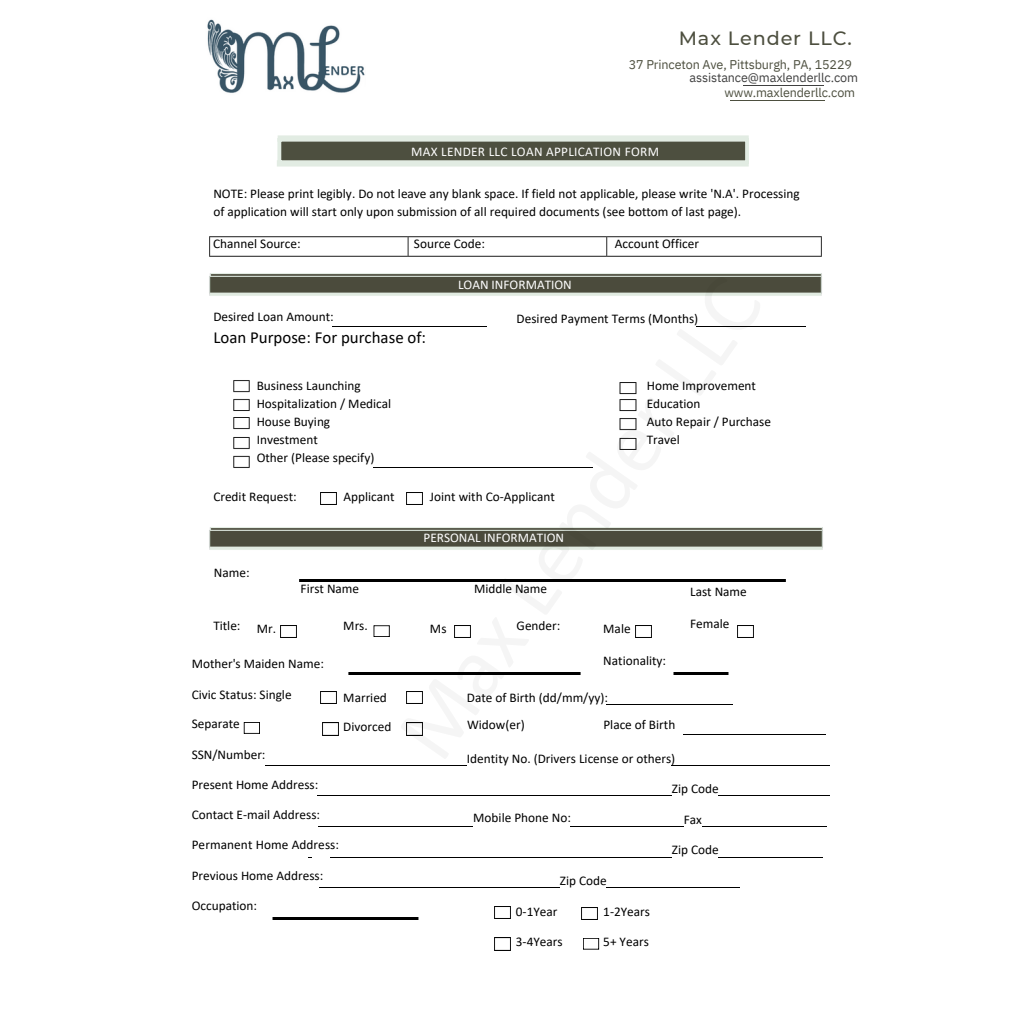
<style>
.page{position:relative;width:1013px;height:1013px;background:#fff}
.page>*{position:absolute;margin:0;border:0;box-sizing:border-box;transform-origin:0 0}
.t1{font:88.12px "Calibri";color:#000}
.t2{font:500 19.25px "Montserrat";letter-spacing:.045em;color:#4d4f3f}
.t3{font:16.88px "Calibri";color:#000}
.t4{font:13.25px/18px "Calibri";color:#000}
.t5{font:13.25px "Calibri";color:#fff}
.t6{font:13.25px "Calibri";letter-spacing:.02em;color:#fff}
.t7{font:12.62px "IBM Plex Sans";letter-spacing:-.01em;color:#4d4f3f}
.t8{font:12.5px/15.1px "IBM Plex Sans";letter-spacing:-.01em;color:#404040;text-align:right}
.s1{color:#4d4f3f}
</style>
<div class="page">
<svg style="left:244px;top:722px;width:16px;height:11px"></svg>
<img style="left:280px;top:625px;width:16px;height:12px">
<img style="left:320px;top:492px;width:16px;height:12px">
<img style="left:320px;top:691px;width:16px;height:12px">
<img style="left:323px;top:723px;width:16px;height:12px">
<svg style="left:373px;top:625px;width:17px;height:12px"></svg>
<img style="left:272px;top:917px;width:147px;height:2px">
<img style="left:407px;top:492px;width:16px;height:12px">
<img style="left:407px;top:691px;width:16px;height:12px">
<img style="left:407px;top:723px;width:16px;height:12px">
<hr style="left:265px;top:765px;width:202px;height:1px;background:#000">
<hr style="left:318px;top:826px;width:155px;height:1px;background:#000">
<img style="left:455px;top:625px;width:15px;height:12px">
<hr style="left:332px;top:326px;width:155px;height:1px;background:#000">
<img style="left:494px;top:906px;width:16px;height:12px">
<hr style="left:319px;top:887px;width:241px;height:1px;background:#000">
<hr style="left:373px;top:467px;width:219px;height:1px;background:#000">
<img style="left:348px;top:672px;width:233px;height:2px">
<img style="left:582px;top:907px;width:16px;height:12px">
<svg style="left:583px;top:938px;width:16px;height:11px"></svg>
<img style="left:619px;top:382px;width:18px;height:68px">
<img style="left:635px;top:625px;width:16px;height:12px">
<hr style="left:317px;top:795px;width:355px;height:1px;background:#000">
<hr style="left:330px;top:857px;width:342px;height:1px;background:#000">
<hr style="left:570px;top:826px;width:113px;height:1px;background:#000">
<hr style="left:606px;top:887px;width:133px;height:1px;background:#000">
<hr style="left:606px;top:703px;width:127px;height:1px;background:#000">
<img style="left:673px;top:672px;width:56px;height:2px">
<hr style="left:696px;top:326px;width:109px;height:1px;background:#000">
<img style="left:209px;top:273px;width:613px;height:23px">
<img style="left:209px;top:527px;width:614px;height:23px">
<img style="left:299px;top:579px;width:487px;height:2px">
<hr style="left:671px;top:765px;width:159px;height:1px;background:#000">
<hr style="left:683px;top:734px;width:143px;height:1px;background:#000">
<hr style="left:702px;top:826px;width:124px;height:1px;background:#000">
<hr style="left:718px;top:795px;width:112px;height:1px;background:#000">
<hr style="left:718px;top:857px;width:105px;height:1px;background:#000">
<hr style="left:730px;top:100px;width:94px;height:1px;background:#4d4f3f">
<hr style="left:743px;top:85px;width:80px;height:1px;background:#404040">
<img style="left:209px;top:236px;width:613px;height:21px">
<img style="left:233px;top:380px;width:17px;height:88px">
<img style="left:494px;top:937px;width:16px;height:13px">
<div style="left:278px;top:135px;width:470px;height:7px;border:4px solid #e2ece3"></div>
<div style="left:277px;top:160px;width:471px;height:6px;border:4px solid #e2ece3"></div>
<div style="left:279px;top:140px;width:468px;height:22px;background:#4d4f3f"></div>
<div style="left:278px;top:138px;width:470px;height:26px;border:4px solid #e2ece3"></div>
<img style="left:737px;top:625px;width:16px;height:12px">
<img style="left:207px;top:19px;width:158px;height:74px">
<p class="t2" style="left:678px;top:26px;width:174px">Max Lender LLC.</p>
<p class="t7" style="left:628px;top:56px;width:225px">37 Princeton Ave, Pittsburgh, PA, 15229</p>
<p class="t8" style="left:689px;top:70px;width:170px">assistance@maxlenderllc.com <span class="s1">www.maxlenderllc.com</span></p>
<p class="t6" style="left:411px;top:146px;width:249px">MAX LENDER LLC LOAN APPLICATION FORM</p>
<p class="t4" style="left:213px;top:185px;width:588px">NOTE: Please print legibly. Do not leave any blank space. If field not applicable, please write 'N.A'. Processing of application will start only upon submission of all required documents (see bottom of last page).</p>
<p class="t4" style="left:213px;top:236px;width:89px">Channel Source:</p>
<p class="t4" style="left:414px;top:236px;width:73px">Source Code:</p>
<p class="t4" style="left:615px;top:236px;width:86px">Account Officer</p>
<h1 class="t1" style="left:387px;top:728px;width:566px;rotate:-55deg">Max Lender LLC</h1>
<p class="t5" style="left:458px;top:279px;width:115px">LOAN INFORMATION</p>
<p class="t4" style="left:516px;top:311px;width:183px">Desired Payment Terms (Months)</p>
<h2 class="t4" style="left:213px;top:308px;width:122px">Desired Loan Amount:</h2>
<h2 class="t3" style="left:213px;top:330px;width:214px">Loan Purpose: For purchase of:</h2>
<p class="t4" style="left:257px;top:377px;width:136px">Business Launching<br>Hospitalization / Medical<br>House Buying<br>Investment<br>Other (Please specify)</p>
<p class="t4" style="left:213px;top:488px;width:85px">Credit Request:</p>
<p class="t4" style="left:343px;top:488px;width:53px">Applicant</p>
<p class="t4" style="left:646px;top:377px;width:126px">Home Improvement<br>Education<br>Auto Repair / Purchase<br>Travel</p>
<p class="t4" style="left:430px;top:488px;width:126px">Joint with Co-Applicant</p>
<p class="t5" style="left:423px;top:532px;width:142px">PERSONAL INFORMATION</p>
<p class="t4" style="left:214px;top:565px;width:37px">Name:</p>
<p class="t4" style="left:474px;top:581px;width:75px">Middle Name</p>
<p class="t4" style="left:690px;top:583px;width:58px">Last Name</p>
<p class="t4" style="left:516px;top:618px;width:45px">Gender:</p>
<p class="t4" style="left:603px;top:620px;width:29px">Male</p>
<p class="t4" style="left:690px;top:616px;width:41px">Female</p>
<p class="t4" style="left:603px;top:653px;width:64px">Nationality:</p>
<p class="t4" style="left:467px;top:689px;width:142px">Date of Birth (dd/mm/yy):</p>
<p class="t4" style="left:467px;top:716px;width:59px">Widow(er)</p>
<p class="t4" style="left:603px;top:716px;width:73px">Place of Birth</p>
<p class="t4" style="left:467px;top:750px;width:210px">Identity No. (Drivers License or others)</p>
<p class="t4" style="left:672px;top:780px;width:48px">Zip Code</p>
<p class="t4" style="left:473px;top:809px;width:99px">Mobile Phone No:</p>
<p class="t4" style="left:683px;top:811px;width:20px">Fax</p>
<p class="t4" style="left:672px;top:841px;width:48px">Zip Code</p>
<p class="t4" style="left:300px;top:581px;width:60px">First Name</p>
<p class="t4" style="left:213px;top:618px;width:29px">Title:</p>
<p class="t4" style="left:257px;top:620px;width:21px">Mr.</p>
<p class="t4" style="left:343px;top:618px;width:26px">Mrs.</p>
<h4 class="t4" style="left:192px;top:655px;width:134px">Mother's Maiden Name:</h4>
<p class="t4" style="left:192px;top:686px;width:101px">Civic Status: Single</p>
<h3 class="t4" style="left:192px;top:716px;width:50px">Separate</h3>
<p class="t4" style="left:192px;top:746px;width:75px">SSN/Number:</p>
<p class="t4" style="left:192px;top:776px;width:128px">Present Home Address:</p>
<p class="t4" style="left:192px;top:807px;width:130px">Contact E-mail Address:</p>
<p class="t4" style="left:192px;top:836px;width:149px">Permanent Home Address:</p>
<p class="t4" style="left:192px;top:867px;width:133px">Previous Home Address:</p>
<p class="t4" style="left:192px;top:897px;width:67px">Occupation:</p>
<p class="t4" style="left:430px;top:620px;width:18px">Ms</p>
<p class="t4" style="left:343px;top:689px;width:45px">Married</p>
<p class="t4" style="left:343px;top:719px;width:50px">Divorced</p>
<p class="t4" style="left:560px;top:872px;width:48px">Zip Code</p>
<p class="t4" style="left:516px;top:903px;width:43px">0-1Year</p>
<p class="t4" style="left:516px;top:933px;width:48px">3-4Years</p>
<p class="t4" style="left:603px;top:903px;width:48px">1-2Years</p>
<p class="t4" style="left:603px;top:933px;width:47px">5+ Years</p>
</div>
